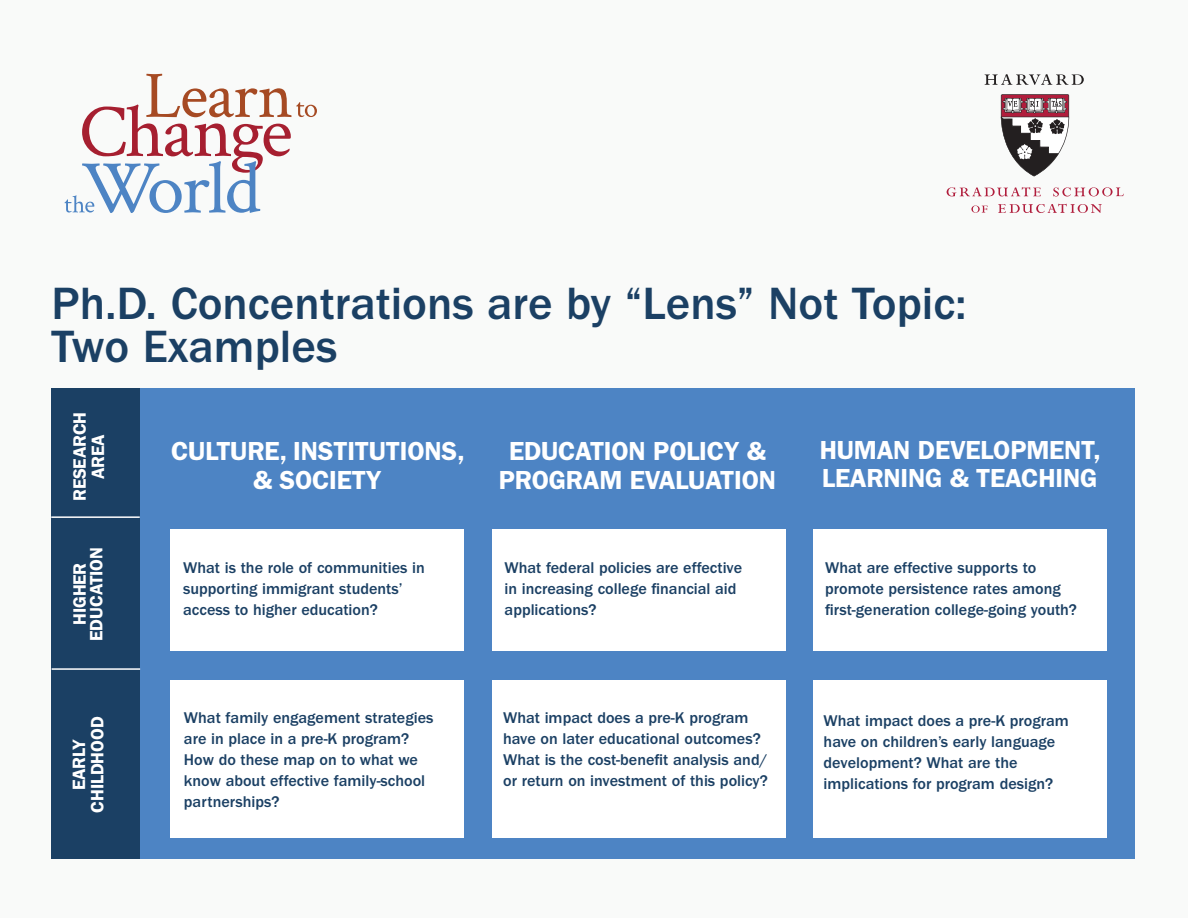
<style>
.page{position:relative;width:1188px;height:918px;background:#f9faf9}
.page>*{position:absolute;margin:0;border:0;box-sizing:border-box;transform-origin:0 0}
.t1{font:500 46.8px "ITC Franklin Gothic Std";color:#1b4064}
.t2{font:600 26.25px/29.7px "ITC Franklin Gothic Std";letter-spacing:-.01em;color:#fff;text-align:center}
.t3{font:600 18px "ITC Franklin Gothic Std";letter-spacing:-.01em;color:#fff}
.t4{font:500 16.2px/21px "ITC Franklin Gothic Std";color:#1b4064}
</style>
<div class="page">
<div style="left:52px;top:388px;width:89px;height:472px;background:#1b4064"></div>
<svg style="left:65px;top:74px;width:252px;height:139px"></svg>
<div style="left:140px;top:388px;width:995px;height:472px;background:#4d84c4"></div>
<div style="left:170px;top:530px;width:294px;height:121px;background:#fff"></div>
<div style="left:170px;top:681px;width:294px;height:157px;background:#fff"></div>
<div style="left:492px;top:681px;width:294px;height:157px;background:#fff"></div>
<div style="left:813px;top:681px;width:294px;height:157px;background:#fff"></div>
<div style="left:492px;top:530px;width:294px;height:121px;background:#fff"></div>
<div style="left:813px;top:530px;width:294px;height:121px;background:#fff"></div>
<hr style="left:52px;top:668px;width:88px;height:2px;background:#fff">
<hr style="left:51px;top:516px;width:89px;height:2px;background:#fff">
<svg style="left:947px;top:187px;width:94px;height:9px"></svg>
<svg style="left:1053px;top:187px;width:71px;height:10px"></svg>
<svg style="left:971px;top:205px;width:17px;height:8px"></svg>
<svg style="left:998px;top:204px;width:104px;height:9px"></svg>
<svg style="left:985px;top:74px;width:99px;height:11px"></svg>
<svg style="left:1000px;top:94px;width:70px;height:83px"></svg>
<p class="t1" style="left:52px;top:277px;width:917px">Ph.D. Concentrations are by “Lens” Not Topic:</p>
<p class="t1" style="left:52px;top:320px;width:287px">Two Examples</p>
<p class="t3" style="left:69px;top:501px;width:91px;rotate:-90deg">RESEARCH</p>
<p class="t3" style="left:87px;top:479px;width:46px;rotate:-90deg">AREA</p>
<p class="t3" style="left:86px;top:641px;width:95px;rotate:-90deg">EDUCATION</p>
<p class="t3" style="left:69px;top:625px;width:64px;rotate:-90deg">HIGHER</p>
<p class="t3" style="left:87px;top:813px;width:98px;rotate:-90deg">CHILDHOOD</p>
<p class="t3" style="left:68px;top:790px;width:53px;rotate:-90deg">EARLY</p>
<p class="t2" style="left:171px;top:436px;width:295px">CULTURE, INSTITUTIONS,</p>
<p class="t2" style="left:253px;top:465px;width:130px">&amp; SOCIETY</p>
<p class="t4" style="left:183px;top:557px;width:243px">What is the role of communities in supporting immigrant students’</p>
<p class="t4" style="left:183px;top:599px;width:196px">access to higher education?</p>
<p class="t2" style="left:499px;top:436px;width:279px">EDUCATION POLICY &amp;<br>PROGRAM EVALUATION</p>
<p class="t2" style="left:820px;top:436px;width:283px;line-height:27.8px;text-align:left">HUMAN DEVELOPMENT,<br>LEARNING &amp; TEACHING</p>
<p class="t4" style="left:505px;top:557px;width:239px">What federal policies are effective in increasing college financial aid applications?</p>
<p class="t4" style="left:825px;top:557px;width:213px">What are effective supports to</p>
<p class="t4" style="left:825px;top:578px;width:237px">promote persistence rates among</p>
<p class="t4" style="left:825px;top:599px;width:253px">first-generation college-going youth?</p>
<p class="t4" style="left:184px;top:707px;width:251px">What family engagement strategies are in place in a pre-K program?<br>How do these map on to what we know about effective family-school partnerships?</p>
<p class="t4" style="left:503px;top:707px;width:259px">What impact does a pre-K program have on later educational outcomes?</p>
<p class="t4" style="left:503px;top:749px;width:266px">What is the cost-benefit analysis and/ or return on investment of this policy?</p>
<p class="t4" style="left:824px;top:710px;width:247px">What impact does a pre-K program have on children’s early language development? What are the implications for program design?</p>
</div>
